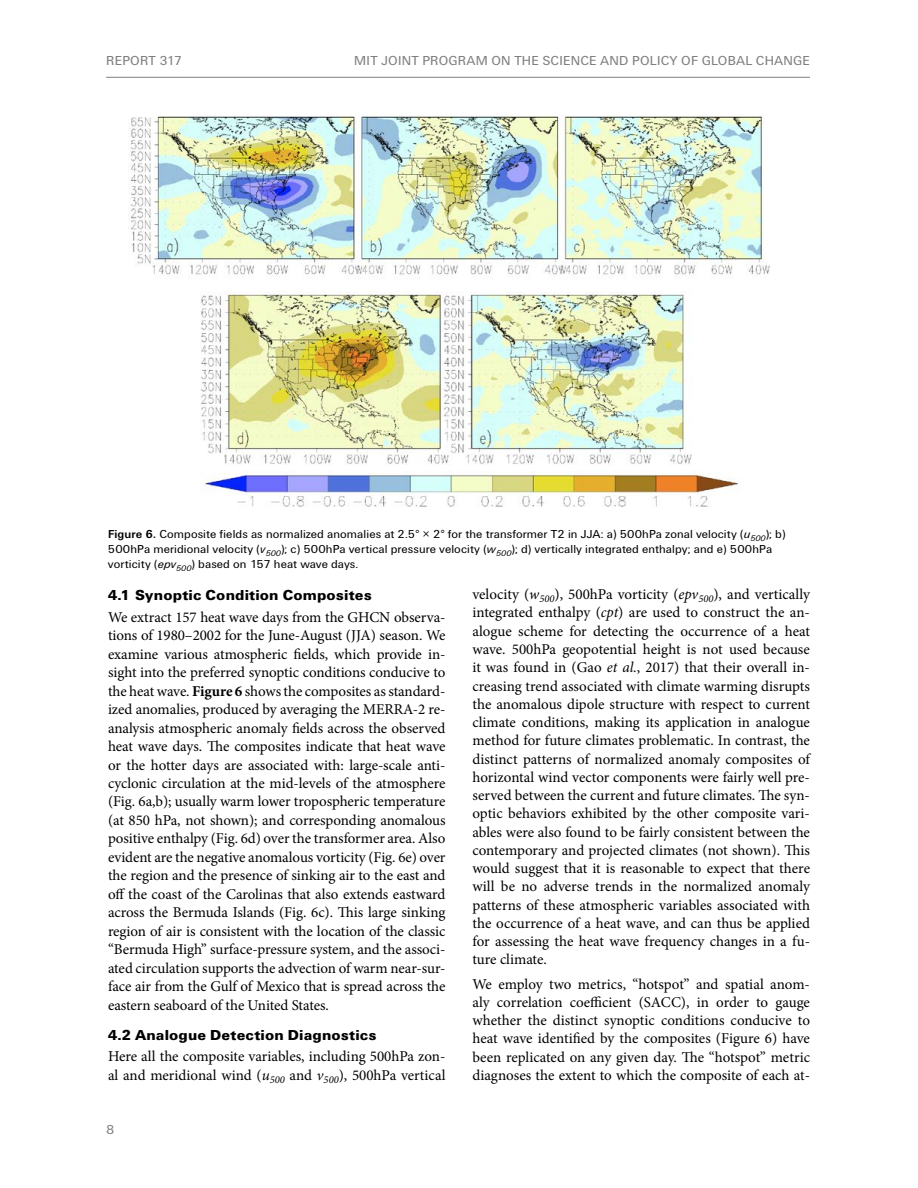
<style>
.page{position:relative;width:918px;height:1188px;background:#fff}
.page>*{position:absolute;margin:0;border:0;box-sizing:border-box;transform-origin:0 0}
.t1{font:15px/18.3px "Minion Pro";color:#000;text-align:justify}
.t2{font:900 15px "Urbano";letter-spacing:.01em;color:#000}
.t3{font:13.5px "Urbano";letter-spacing:.015em;color:#7f7f7f}
.t4{font:12px/15px "Urbano";letter-spacing:.01em;color:#000}
.s1{font-weight:700}
.s2{font-style:italic}
</style>
<div class="page">
<img style="left:128px;top:114px;width:642px;height:393px">
<hr style="left:106px;top:77px;width:704px;height:1px;background:#7f7f7f">
<p class="t3" style="left:106px;top:53px;width:18px">Repor</p>
<p class="t3" style="left:149px;top:53px;width:35px">t 317</p>
<p class="t3" style="left:354px;top:53px;width:457px">MIT JOINT PROGRAM ON THE SCIENCE AND POLICY OF GLOBAL CHANGE</p>
<p class="t4" style="left:108px;top:527px;width:679px"><span class="s1">Figure 6.</span> Composite fields as normalized anomalies at 2.5° × 2° for the transformer T2 in JJA: a) 500hPa zonal velocity (<span class="s2">u</span><sub>500</sub>); b)<br>500hPa meridional velocity (<span class="s2">v</span><sub>500</sub>); c) 500hPa vertical pressure velocity (<span class="s2">w</span><sub>500</sub>); d) vertically integrated enthalpy; and e) 500hPa vorticity (<span class="s2">epv</span><sub>500</sub>) based on 157 heat wave days.</p>
<p class="t2" style="left:108px;top:587px;width:265px">4.1 Synoptic Condition Composites</p>
<p class="t1" style="left:108px;top:608px;width:339px">We extract 157 heat wave days from the GHCN observa&shy;tions of 1980–2002 for the June-August (JJA) season. We examine various atmospheric fields, which provide in&shy;sight into the preferred synoptic conditions conducive to the heat wave. <span class="s1">Figure 6</span> shows the composites as standard&shy;ized anomalies, produced by averaging the MERRA-2 re&shy;analysis atmospheric anomaly fields across the observed heat wave days. The composites indicate that heat wave or the hotter days are associated with: large-scale anti&shy;cyclonic circulation at the mid-levels of the atmosphere (Fig. 6a,b); usually warm lower tropospheric temperature (at 850 hPa, not shown); and corresponding anomalous positive enthalpy (Fig. 6d) over the transformer area. Also evident are the negative anomalous vorticity (Fig. 6e) over the region and the presence of sinking air to the east and off the coast of the Carolinas that also extends eastward across the Bermuda Islands (Fig. 6c). This large sinking region of air is consistent with the location of the classic “Bermuda High” surface-pressure system, and the associ&shy;ated circulation supports the advection of warm near-sur&shy;face air from the Gulf of Mexico that is spread across the eastern seaboard of the United States.</p>
<p class="t2" style="left:108px;top:1026px;width:270px">4.2 Analogue Detection Diagnostics</p>
<p class="t1" style="left:108px;top:1048px;width:339px">Here all the composite variables, including 500hPa zon&shy;al and meridional wind (<span class="s2">u</span><sub>500</sub> and <span class="s2">v</span><sub>500</sub>), 500hPa vertical</p>
<p class="t3" style="left:106px;top:1122px;width:10px">8</p>
<p class="t1" style="left:472px;top:585px;width:339px">velocity (<span class="s2">w</span><sub>500</sub>), 500hPa vorticity (<span class="s2">epv</span><sub>500</sub>), and vertically integrated enthalpy (<span class="s2">cpt</span>) are used to construct the an&shy;alogue scheme for detecting the occurrence of a heat wave. 500hPa geopotential height is not used because it was found in (Gao <span class="s2">et al.</span>, 2017) that their overall in&shy;creasing trend associated with climate warming disrupts the anomalous dipole structure with respect to current climate conditions, making its application in analogue method for future climates problematic. In contrast, the distinct patterns of normalized anomaly composites of horizontal wind vector components were fairly well pre&shy;served between the current and future climates. The syn&shy;optic behaviors exhibited by the other composite vari&shy;ables were also found to be fairly consistent between the contemporary and projected climates (not shown). This would suggest that it is reasonable to expect that there will be no adverse trends in the normalized anomaly patterns of these atmospheric variables associated with the occurrence of a heat wave, and can thus be applied for assessing the heat wave frequency changes in a fu&shy;ture climate.</p>
<p class="t1" style="left:472px;top:975px;width:339px">We employ two metrics, “hotspot” and spatial anom&shy;aly correlation coefficient (SACC), in order to gauge whether the distinct synoptic conditions conducive to heat wave identified by the composites (Figure 6) have been replicated on any given day. The “hotspot” metric diagnoses the extent to which the composite of each at-</p>
</div>
